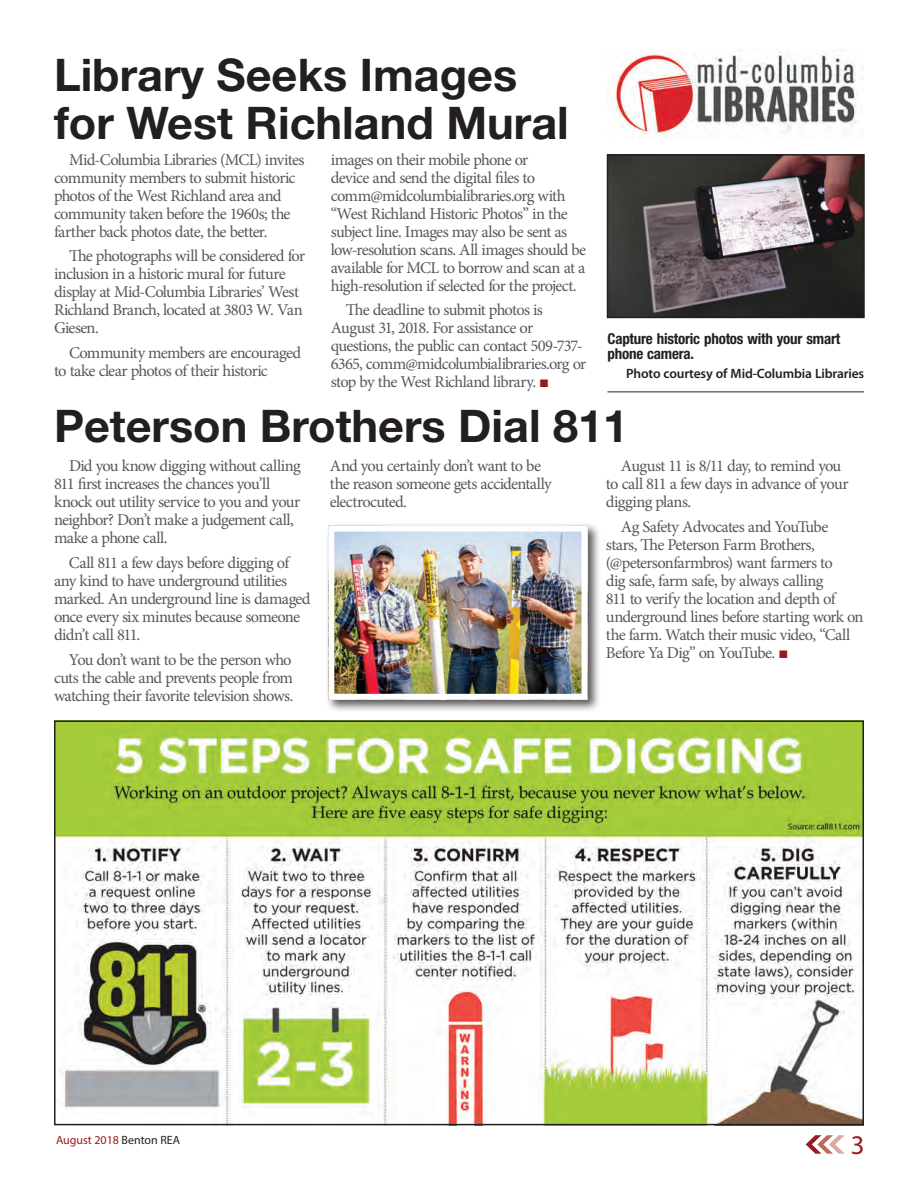
<style>
.page{position:relative;width:918px;height:1188px;background:#fff}
.page>*{position:absolute;margin:0;border:0;box-sizing:border-box;transform-origin:0 0}
.Article_Header_Helve{font:700 45px/48px "Helvetica Neue";color:#231f20}
.t1{font:27px "Myriad Pro";color:#981a1e}
.Article_Body_Text{font:16.5px/18px "Minion Pro";letter-spacing:-.045em;color:#57585a}
.pullquote{font:700 condensed 15px/15px "Helvetica Neue";letter-spacing:-.015em;color:#231f20}
.pullquote_attribut{font:600 13.5px "Myriad Pro";letter-spacing:-.01em;color:#231f20}
.t2{font:12px "Myriad Pro";color:#981a1e}
.s1{font-family:"Times New Roman";color:#981a1e}
.s2{color:#231f20}
</style>
<div class="page">
<svg style="left:806px;top:1135px;width:39px;height:19px"></svg>
<img style="left:57px;top:723px;width:804px;height:399px">
<div style="left:54px;top:720px;width:810px;height:405px;border:2px solid #231f20"></div>
<hr style="left:608px;top:392px;width:256px;height:1px;background:#231f20">
<img style="left:610px;top:157px;width:252px;height:158px">
<div style="left:607px;top:154px;width:258px;height:164px;border:2px solid #231f20"></div>
<img style="left:614px;top:49px;width:245px;height:89px">
<div style="left:325px;top:522px;width:276px;height:191px;background:#231f20;opacity:.75"></div>
<img style="left:335px;top:533px;width:246px;height:160px">
<div style="left:328px;top:526px;width:260px;height:174px;border:6px solid #fff"></div>
<p class="Article_Header_Helve" style="left:54px;top:50px;width:516px">Library Seeks Images for West Richland Mural</p>
<p class="Article_Body_Text" style="left:54px;top:150px;width:252px;text-indent:15px">Mid-Columbia Libraries (MCL) invites community members to submit historic photos of the West Richland area and community taken before the 1960s; the farther back photos date, the better.</p>
<p class="Article_Body_Text" style="left:54px;top:247px;width:253px;text-indent:15px">The photographs will be considered for inclusion in a historic mural for future display at Mid-Columbia Libraries’ West Richland Branch, located at 3803 W. Van Giesen.</p>
<p class="Article_Body_Text" style="left:54px;top:344px;width:249px;text-indent:15px">Community members are encouraged to take clear photos of their historic</p>
<p class="Article_Body_Text" style="left:331px;top:150px;width:257px">images on their mobile phone or<br>device and send the digital files to comm@midcolumbialibraries.org with “West Richland Historic Photos” in the subject line. Images may also be sent as low-resolution scans. All images should be available for MCL to borrow and scan at a high-resolution if selected for the project.</p>
<p class="Article_Body_Text" style="left:331px;top:301px;width:257px;text-indent:15px">The deadline to submit photos is August 31, 2018. For assistance or questions, the public can contact 509-737- 6365, comm@midcolumbialibraries.org or stop by the West Richland library. <span class="s1">■</span></p>
<p class="pullquote" style="left:608px;top:331px;width:234px">Capture historic photos with your smart phone camera.</p>
<p class="pullquote_attribut" style="left:626px;top:365px;width:239px">Photo courtesy of Mid-Columbia Libraries</p>
<p class="Article_Header_Helve" style="left:54px;top:401px;width:576px">Peterson Brothers Dial 811</p>
<p class="Article_Body_Text" style="left:54px;top:457px;width:248px;text-indent:15px">Did you know digging without calling 811 first increases the chances you’ll knock out utility service to you and your neighbor? Don’t make a judgement call, make a phone call.</p>
<p class="Article_Body_Text" style="left:54px;top:554px;width:258px;text-indent:15px">Call 811 a few days before digging of any kind to have underground utilities marked. An underground line is damaged once every six minutes because someone didn’t call 811.</p>
<p class="Article_Body_Text" style="left:54px;top:650px;width:241px;text-align:justify;text-indent:15px">You don’t want to be the person who cuts the cable and prevents people from watching their favorite television shows.</p>
<p class="Article_Body_Text" style="left:330px;top:457px;width:223px">And you certainly don’t want to be the reason someone gets accidentally electrocuted.</p>
<p class="Article_Body_Text" style="left:606px;top:457px;width:244px;text-indent:15px">August 11 is 8/11 day, to remind you to call 811 a few days in advance of your digging plans.</p>
<p class="Article_Body_Text" style="left:606px;top:518px;width:259px;text-indent:15px">Ag Safety Advocates and YouTube stars, The Peterson Farm Brothers, (@petersonfarmbros) want farmers to<br>dig safe, farm safe, by always calling<br>811 to verify the location and depth of underground lines before starting work on the farm. Watch their music video, “Call Before Ya Dig” on YouTube. <span class="s1">■</span></p>
<p class="t2" style="left:56px;top:1133px;width:126px">August 2018 <span class="s2">Benton REA</span></p>
<h2 class="t1" style="left:851px;top:1128px;width:15px">3</h2>
</div>
